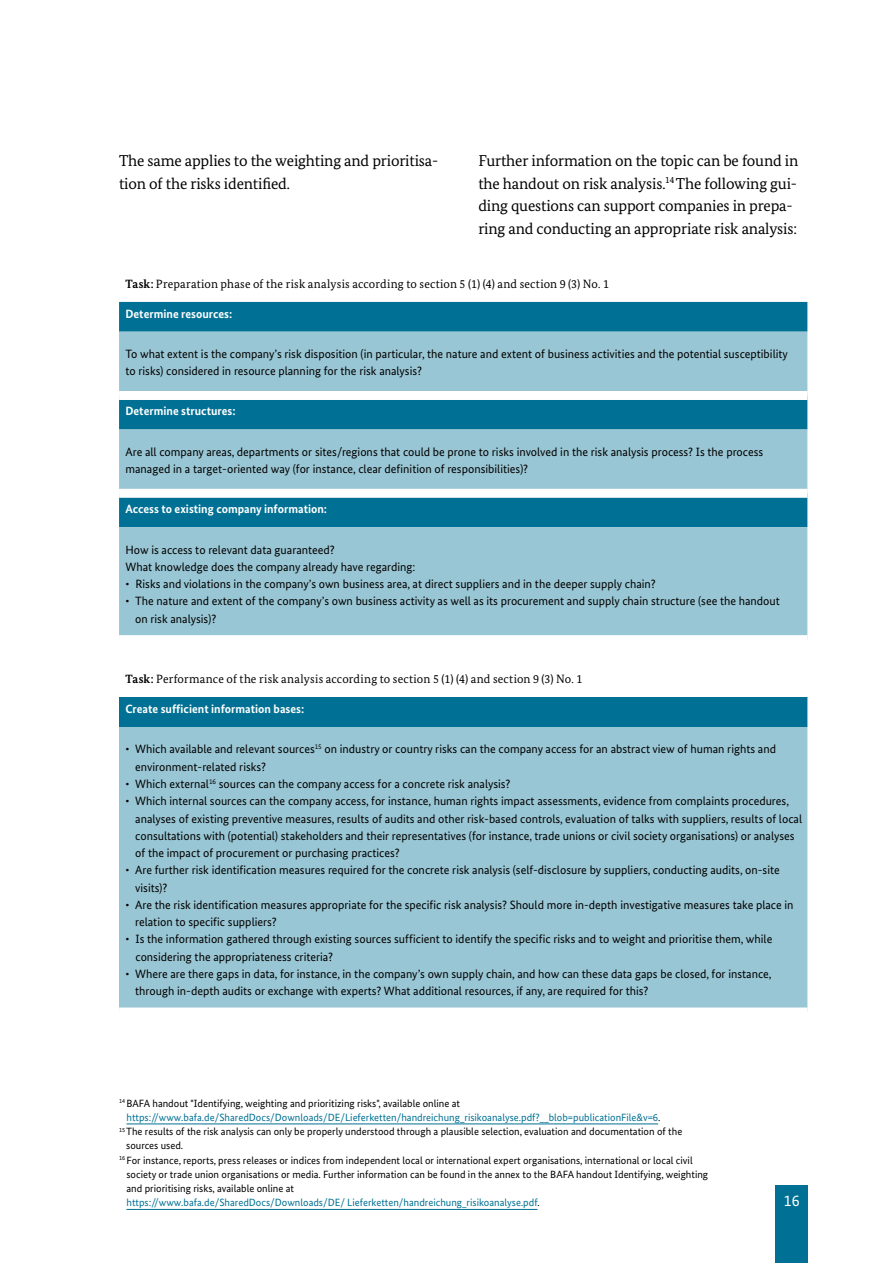
<style>
.page{position:relative;width:893px;height:1263px;background:#fff}
.page>*{position:absolute;margin:0;border:0;box-sizing:border-box;transform-origin:0 0}
.P-Copy_10_5_15{font:15.75px/22.5px "Bundes Serif";letter-spacing:-.01em;color:#000}
.t1{font:15.75px "Bundes Sans";color:#fff}
.Tabelleninhalt{font:12px/17.2px "Bundes Sans";color:#000}
.Tabellenname{font:12px "Bundes Serif";letter-spacing:.015em;color:#000}
.Tabelleninhalt-2{font:700 12px "Bundes Sans";color:#fff}
.Quellen_7_9_5{font:10.5px/14.2px "Bundes Sans";color:#000}
.Quellen_7_9_5-2{font:10.5px/14.2px "Bundes Sans";color:#007194}
.s1{font-weight:700}
.s2{color:#000}
.s3{color:#007194}
</style>
<div class="page">
<div style="left:776px;top:1185px;width:32px;height:78px;background:#007194"></div>
<div style="left:119px;top:302px;width:688px;height:30px;background:#007194"></div>
<svg style="left:119px;top:332px;width:688px;height:303px;background:#79b4c7"></svg>
<div style="left:119px;top:391px;width:688px;height:9px;background:#fff"></div>
<div style="left:119px;top:489px;width:688px;height:9px;background:#fff"></div>
<div style="left:119px;top:697px;width:689px;height:30px;background:#007194"></div>
<div style="left:119px;top:727px;width:689px;height:285px;background:#99c6d4"></div>
<hr style="left:807px;top:697px;width:1px;height:30px;background:#fff">
<hr style="left:807px;top:727px;width:1px;height:289px;background:#fff">
<div style="left:119px;top:1007px;width:688px;height:9px;background:#fff"></div>
<hr style="left:126px;top:1123px;width:532px;height:1px;background:#007194">
<hr style="left:126px;top:1209px;width:412px;height:1px;background:#007194">
<p class="P-Copy_10_5_15" style="left:119px;top:149px;width:321px">The same applies to the weighting and prioritisa&shy;tion of the risks identified.</p>
<p class="P-Copy_10_5_15" style="left:478px;top:149px;width:322px">Further information on the topic can be found in the handout on risk analysis.<sup>14</sup> The following gui&shy;ding questions can support companies in prepa&shy;ring and conducting an appropriate risk analysis:</p>
<p class="Tabellenname" style="left:125px;top:276px;width:485px"><span class="s1">Task:</span> Preparation phase of the risk analysis according to section 5 (1) (4) and section 9 (3) No. 1</p>
<p class="Tabelleninhalt-2" style="left:125px;top:306px;width:108px">Determine resources:</p>
<p class="Tabelleninhalt" style="left:125px;top:345px;width:664px">To what extent is the company’s risk disposition (in particular, the nature and extent of business activities and the potential susceptibility to risks) considered in resource planning for the risk analysis?</p>
<p class="Tabelleninhalt-2" style="left:125px;top:403px;width:112px">Determine structures:</p>
<p class="Tabelleninhalt" style="left:125px;top:443px;width:639px">Are all company areas, departments or sites/regions that could be prone to risks involved in the risk analysis process? Is the process managed in a target-oriented way (for instance, clear definition of responsibilities)?</p>
<p class="Tabelleninhalt-2" style="left:125px;top:501px;width:203px">Access to existing company information:</p>
<p class="Tabelleninhalt" style="left:125px;top:541px;width:211px">How is access to relevant data guaranteed?</p>
<p class="Tabelleninhalt" style="left:125px;top:558px;width:292px">What knowledge does the company already have regarding:</p>
<p class="Tabelleninhalt" style="left:125px;top:575px;width:532px">• Risks and violations in the company’s own business area, at direct suppliers and in the deeper supply chain?</p>
<p class="Tabelleninhalt" style="left:135px;top:592px;width:646px;text-indent:-10px">• The nature and extent of the company’s own business activity as well as its procurement and supply chain structure (see the handout on risk analysis)?</p>
<p class="Tabellenname" style="left:125px;top:672px;width:458px"><span class="s1">Task:</span> Performance of the risk analysis according to section 5 (1) (4) and section 9 (3) No. 1</p>
<p class="Tabelleninhalt-2" style="left:125px;top:702px;width:180px">Create sufficient information bases:</p>
<p class="Tabelleninhalt" style="left:135px;top:741px;width:642px;text-indent:-10px">• Which available and relevant sources<sup>15</sup> on industry or country risks can the company access for an abstract view of human rights and environment-related risks?</p>
<p class="Tabelleninhalt" style="left:125px;top:775px;width:386px">• Which external<sup>16</sup> sources can the company access for a concrete risk analysis?</p>
<p class="Tabelleninhalt" style="left:135px;top:792px;width:668px;text-indent:-10px">• Which internal sources can the company access, for instance, human rights impact assessments, evidence from complaints procedures, analyses of existing preventive measures, results of audits and other risk-based controls, evaluation of talks with suppliers, results of local consultations with (potential) stakeholders and their representatives (for instance, trade unions or civil society organisations) or analyses of the impact of procurement or purchasing practices?</p>
<p class="Tabelleninhalt" style="left:135px;top:861px;width:646px;text-indent:-10px">• Are further risk identification measures required for the concrete risk analysis (self-disclosure by suppliers, conducting audits, on-site visits)?</p>
<p class="Tabelleninhalt" style="left:135px;top:896px;width:660px;text-indent:-10px">• Are the risk identification measures appropriate for the specific risk analysis? Should more in-depth investigative measures take place in relation to specific suppliers?</p>
<p class="Tabelleninhalt" style="left:135px;top:930px;width:638px;text-indent:-10px">• Is the information gathered through existing sources sufficient to identify the specific risks and to weight and prioritise them, while considering the appropriateness criteria?</p>
<p class="Tabelleninhalt" style="left:135px;top:965px;width:638px;text-indent:-10px">• Where are there gaps in data, for instance, in the company’s own supply chain, and how can these data gaps be closed, for instance, through in-depth audits or exchange with experts? What additional resources, if any, are required for this?</p>
<p class="Quellen_7_9_5-2" style="left:126px;top:1096px;width:535px;text-indent:-7px"><sup>14</sup> <span class="s2">BAFA handout "Identifying, weighting and prioritizing risks", available online at </span>https://www.bafa.de/SharedDocs/Downloads/DE/Lieferketten/handreichung_risikoanalyse.pdf?__blob=publicationFile&amp;v=6<span class="s2">.</span></p>
<p class="Quellen_7_9_5" style="left:126px;top:1124px;width:558px;text-indent:-7px"><sup>15</sup> The results of the risk analysis can only be properly understood through a plausible selection, evaluation and documentation of the sources used.</p>
<p class="Quellen_7_9_5" style="left:126px;top:1153px;width:583px;text-indent:-7px"><sup>16</sup> For instance, reports, press releases or indices from independent local or international expert organisations, international or local civil society or trade union organisations or media. Further information can be found in the annex to the BAFA handout Identifying, weighting and prioritising risks, available online at<br><span class="s3">https://www.bafa.de/SharedDocs/Downloads/DE/ Lieferketten/handreichung_risikoanalyse.pdf</span>.</p>
<h1 class="t1" style="left:784px;top:1191px;width:17px">16</h1>
</div>
